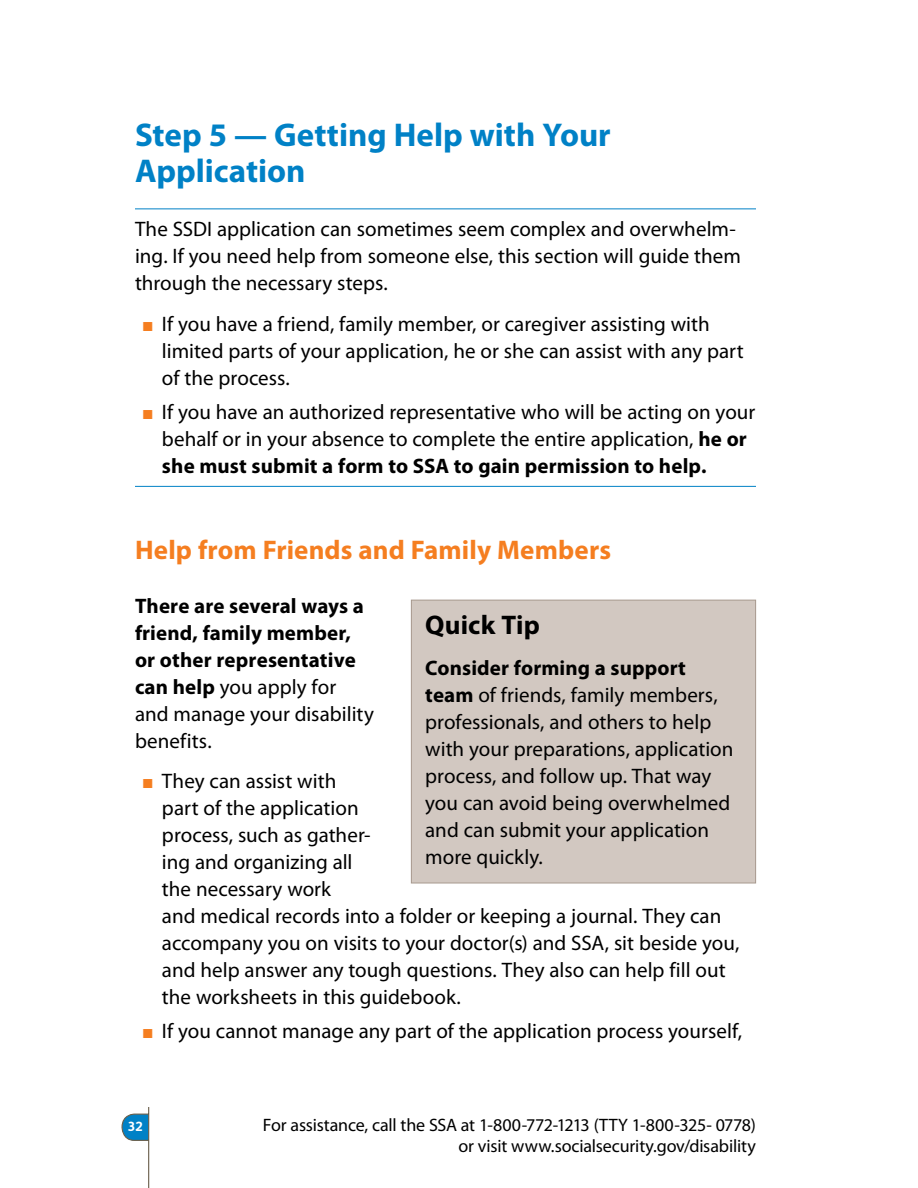
<style>
.page{position:relative;width:918px;height:1188px;background:#fff}
.page>*{position:absolute;margin:0;border:0;box-sizing:border-box;transform-origin:0 0}
.t1{font:700 33px/36px "Myriad Pro";color:#0081c6}
.t2{font:700 27px "Myriad Pro";letter-spacing:.005em;color:#f57e20}
.t3{font:700 27px "Myriad Pro";letter-spacing:.005em;color:#000}
.t4{font:21px/27px "Myriad Pro";color:#000}
.t5{font:700 21px/27px "Myriad Pro";letter-spacing:.005em;color:#000}
.t6{font:18px/21.6px "Myriad Pro";letter-spacing:-.01em;color:#000;text-align:right}
.t7{font:700 13.5px "Jigsaw";color:#fff}
.s1{font-family:"Jigsaw";font-weight:700;font-size:19.5px;color:#f57e20}
.s2{font-weight:700}
.s3{font-weight:400}
</style>
<div class="page">
<svg style="left:122px;top:1107px;width:27px;height:81px"></svg>
<hr style="left:135px;top:208px;width:621px;height:1px;background:#0081c6">
<hr style="left:135px;top:486px;width:621px;height:1px;background:#0081c6">
<div style="left:411px;top:600px;width:345px;height:283px;background:#d2c8c1"></div>
<div style="left:411px;top:600px;width:345px;height:283px;border:1px solid #a89a8f"></div>
<p class="t1" style="left:135px;top:116px;width:477px">Step 5 — Getting Help with Your<br>Application</p>
<p class="t4" style="left:135px;top:215px;width:608px">The SSDI application can sometimes seem complex and overwhelm&shy;ing. If you need help from someone else, this section will guide them through the necessary steps.</p>
<p class="t4" style="left:162px;top:310px;width:583px;text-indent:-20px"><span class="s1">∫</span> If you have a friend, family member, or caregiver assisting with limited parts of your application, he or she can assist with any part of the process.</p>
<p class="t4" style="left:162px;top:398px;width:595px;text-indent:-20px"><span class="s1">∫</span> If you have an authorized representative who will be acting on your behalf or in your absence to complete the entire application, <span class="s2">he or she must submit a form to SSA to gain permission to help.</span></p>
<p class="t2" style="left:135px;top:532px;width:478px">Help from Friends and Family Members</p>
<p class="t5" style="left:135px;top:592px;width:241px">There are several ways a friend, family member, or other representative can help <span class="s3">you apply for and manage your disability benefits.</span></p>
<p class="t4" style="left:162px;top:768px;width:579px;text-indent:-20px"><span class="s1">∫</span> They can assist with<br>part of the application<br>process, such as gather-<br>ing and organizing all<br>the necessary work<br>and medical records into a folder or keeping a journal. They can accompany you on visits to your doctor(s) and SSA, sit beside you, and help answer any tough questions. They also can help fill out the worksheets in this guidebook.</p>
<p class="t4" style="left:142px;top:1017px;width:602px"><span class="s1">∫</span> If you cannot manage any part of the application process yourself,</p>
<p class="t3" style="left:425px;top:608px;width:116px">Quick Tip</p>
<p class="t4" style="left:425px;top:654px;width:310px"><span class="s2">Consider forming a support team</span> of friends, family members, professionals, and others to help with your preparations, application process, and follow up. That way you can avoid being overwhelmed and can submit your application more quickly.</p>
<p class="t7" style="left:128px;top:1118px;width:17px">32</p>
<p class="t6" style="left:263px;top:1114px;width:495px">For assistance, call the SSA at 1-800-772-1213 (TTY 1-800-325- 0778) or visit www.socialsecurity.gov/disability</p>
</div>
